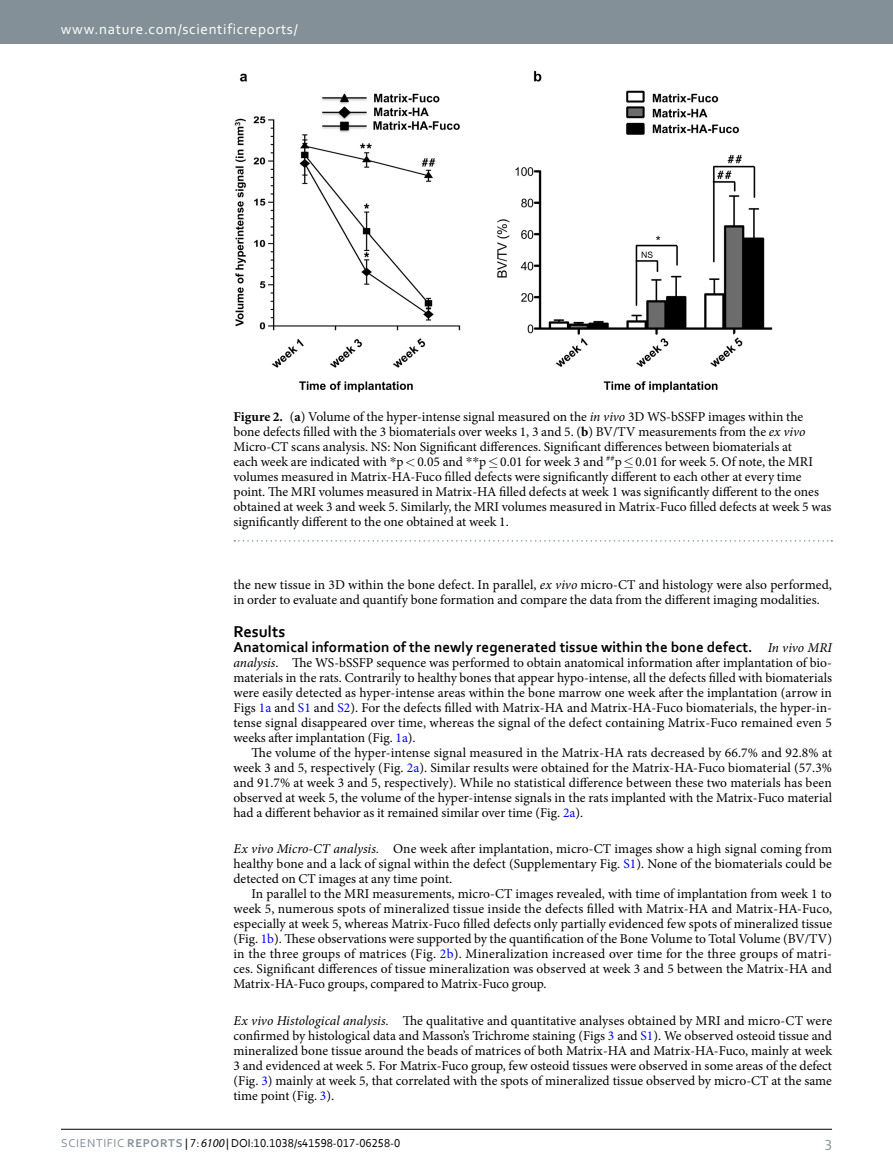
<style>
.page{position:relative;width:893px;height:1174px;background:#fff}
.page>*{position:absolute;margin:0;border:0;box-sizing:border-box;transform-origin:0 0}
.t1{font:700 16.5px "Corbel";color:#000}
.t2{font:700 15px "Corbel";letter-spacing:.005em;color:#000}
.t3{font:15px "Corbel 2";letter-spacing:.045em;color:#fff}
.t4{font:15px "Corbel 2";color:#839097}
.t5{font:13.5px/15px "Minion Pro";color:#000;text-align:justify}
.t6{font:12px "Corbel";color:#000}
.s1{font-weight:700}
.s2{font-style:italic}
.s3{font-family:"STIX General"}
.s4{font-family:"Minion Pro";font-weight:400;font-style:italic;font-size:13.5px}
.s5{color:#00f}
.s6{font-family:"Corbel 2";color:#839097}
.s7{font-family:"Corbel Bold 2";color:#839097}
.s8{font-family:"Myriad Pro";font-style:italic}
</style>
<div class="page">
<div style="left:0;top:0;width:893px;height:43px;background:#839097"></div>
<hr style="left:61px;top:1129px;width:771px;height:1px;background:#000">
<img style="left:234px;top:70px;width:539px;height:323px">
<svg style="left:234px;top:540px;width:598px;height:1px"></svg>
<p class="t3" style="left:61px;top:19px;width:238px">www.nature.com/scientificreports/</p>
<p class="t5" style="left:233px;top:409px;width:600px;text-align:left"><span class="s1">Figure 2.</span> (<span class="s1">a</span>) Volume of the hyper-intense signal measured on the <span class="s2">in vivo</span> 3D WS-bSSFP images within the bone defects filled with the 3 biomaterials over weeks 1, 3 and 5. (<span class="s1">b</span>) BV/TV measurements from the <span class="s2">ex vivo </span>Micro-CT scans analysis. NS: Non Significant differences. Significant differences between biomaterials at<br>each week are indicated with <span class="s3">*</span>p 0.05 and <span class="s3">**</span>p≤0.01 for week 3 and <sup>##</sup>p≤0.01 for week 5. Of note, the MRI volumes measured in Matrix-HA-Fuco filled defects were significantly different to each other at every time point. The MRI volumes measured in Matrix-HA filled defects at week 1 was significantly different to the ones obtained at week 3 and week 5. Similarly, the MRI volumes measured in Matrix-Fuco filled defects at week 5 was significantly different to the one obtained at week 1.</p>
<p class="t5" style="left:233px;top:577px;width:600px">the new tissue in 3D within the bone defect. In parallel, <span class="s2">ex vivo</span> micro-CT and histology were also performed, in order to evaluate and quantify bone formation and compare the data from the different imaging modalities.</p>
<p class="t1" style="left:233px;top:621px;width:53px">Results</p>
<p class="t2" style="left:233px;top:637px;width:600px">Anatomical information of the newly regenerated tissue within the bone defect. <span class="s4">In vivo MRI</span></p>
<p class="t5" style="left:233px;top:655px;width:600px"><span class="s2">analysis</span>. The WS-bSSFP sequence was performed to obtain anatomical information after implantation of bio&shy;materials in the rats. Contrarily to healthy bones that appear hypo-intense, all the defects filled with biomaterials were easily detected as hyper-intense areas within the bone marrow one week after the implantation (arrow in Figs <span class="s5">1a</span> and <span class="s5">S1</span> and <span class="s5">S2</span>). For the defects filled with Matrix-HA and Matrix-HA-Fuco biomaterials, the hyper-in&shy;tense signal disappeared over time, whereas the signal of the defect containing Matrix-Fuco remained even 5 weeks after implantation (Fig. <span class="s5">1a</span>).</p>
<p class="t5" style="left:233px;top:745px;width:600px;text-indent:18px">The volume of the hyper-intense signal measured in the Matrix-HA rats decreased by 66.7% and 92.8% at week 3 and 5, respectively (Fig. <span class="s5">2a</span>). Similar results were obtained for the Matrix-HA-Fuco biomaterial (57.3% and 91.7% at week 3 and 5, respectively). While no statistical difference between these two materials has been observed at week 5, the volume of the hyper-intense signals in the rats implanted with the Matrix-Fuco material had a different behavior as it remained similar over time (Fig. <span class="s5">2a</span>).</p>
<p class="t5" style="left:233px;top:841px;width:600px"><span class="s2">Ex vivo Micro-CT analysis.</span> One week after implantation, micro-CT images show a high signal coming from healthy bone and a lack of signal within the defect (Supplementary Fig. <span class="s5">S1</span>). None of the biomaterials could be detected on CT images at any time point.</p>
<p class="t5" style="left:233px;top:886px;width:600px;text-indent:18px">In parallel to the MRI measurements, micro-CT images revealed, with time of implantation from week 1 to week 5, numerous spots of mineralized tissue inside the defects filled with Matrix-HA and Matrix-HA-Fuco, especially at week 5, whereas Matrix-Fuco filled defects only partially evidenced few spots of mineralized tissue (Fig. <span class="s5">1b</span>). These observations were supported by the quantification of the Bone Volume to Total Volume (BV/TV) in the three groups of matrices (Fig. <span class="s5">2b</span>). Mineralization increased over time for the three groups of matri&shy;ces. Significant differences of tissue mineralization was observed at week 3 and 5 between the Matrix-HA and Matrix-HA-Fuco groups, compared to Matrix-Fuco group.</p>
<p class="t5" style="left:233px;top:1013px;width:600px"><span class="s2">Ex vivo Histological analysis.</span> The qualitative and quantitative analyses obtained by MRI and micro-CT were confirmed by histological data and Masson’s Trichrome staining (Figs <span class="s5">3</span> and <span class="s5">S1</span>). We observed osteoid tissue and mineralized bone tissue around the beads of matrices of both Matrix-HA and Matrix-HA-Fuco, mainly at week 3 and evidenced at week 5. For Matrix-Fuco group, few osteoid tissues were observed in some areas of the defect (Fig. <span class="s5">3</span>) mainly at week 5, that correlated with the spots of mineralized tissue observed by micro-CT at the same time point (Fig. <span class="s5">3</span>).</p>
<p class="t6" style="left:61px;top:1135px;width:341px"><span class="s6">Scientific</span> <span class="s7">REPORTS</span> | 7: <span class="s8">6100</span> | DOI:10.1038/s41598-017-06258-0</p>
<p class="t4" style="left:825px;top:1132px;width:8px">3</p>
</div>
